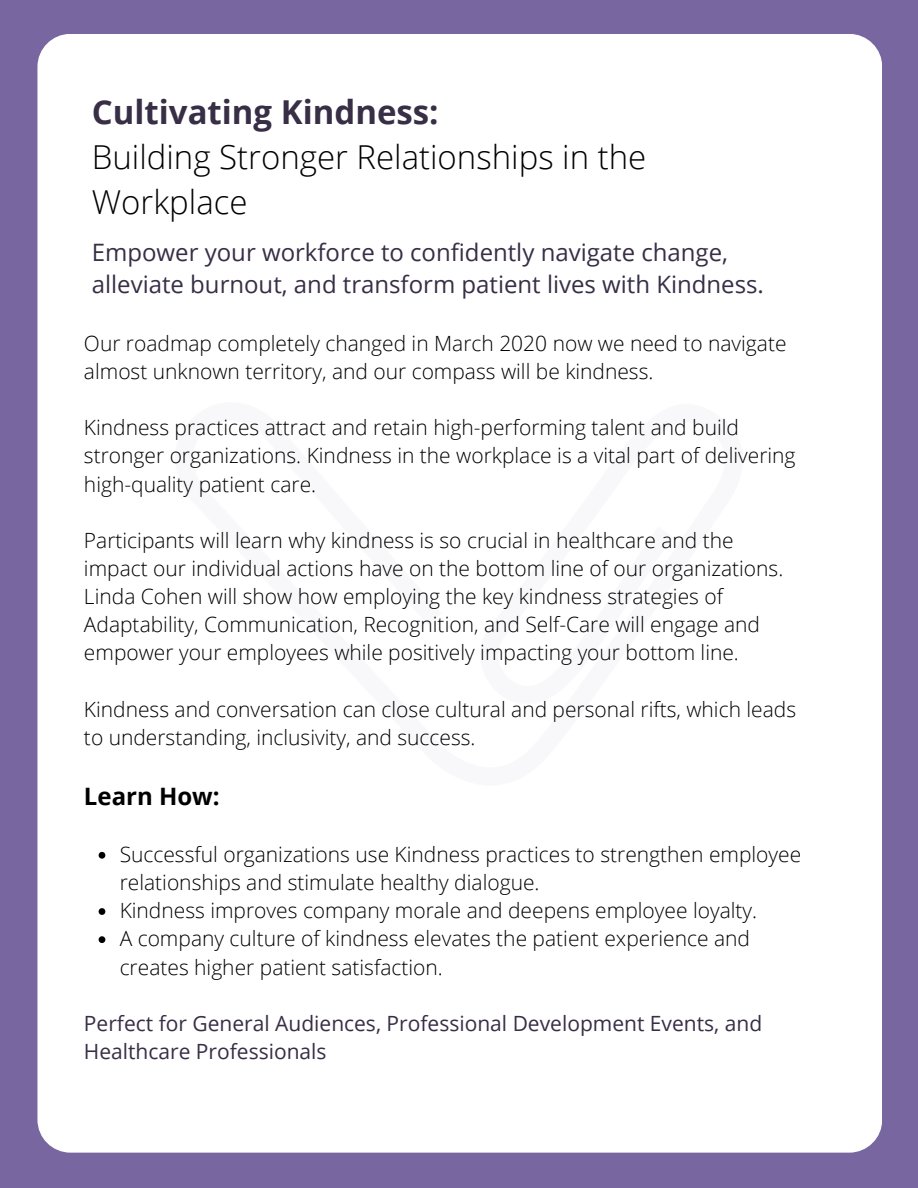
<style>
.page{position:relative;width:918px;height:1188px;background:#7866a1}
.page>*{position:absolute;margin:0;border:0;box-sizing:border-box;transform-origin:0 0}
.t1{font:300 33px/45px "Open Sans";color:#000}
.t2{font:700 33px "Open Sans";color:#382e46}
.t3{font:24px/32.7px "Open Sans";color:#382e46}
.t4{font:700 24px "Open Sans";color:#000}
.t5{font:300 21px/28.2px "Open Sans";color:#000}
.t6{font:21px/28.2px "Open Sans";color:#382e46}
</style>
<div class="page">
<div style="left:37px;top:34px;width:845px;height:1119px;background:#fff;border-radius:33px"></div>
<svg style="left:99px;top:852px;width:6px;height:7px"></svg>
<svg style="left:99px;top:908px;width:6px;height:7px"></svg>
<svg style="left:99px;top:936px;width:6px;height:7px"></svg>
<h1 class="t2" style="left:92px;top:89px;width:348px">Cultivating Kindness:</h1>
<h1 class="t1" style="left:92px;top:133px;width:556px">Building Stronger Relationships in the<br>Workplace</h1>
<p class="t3" style="left:92px;top:235px;width:674px">Empower your workforce to confidently navigate change, alleviate burnout, and transform patient lives with Kindness.</p>
<p class="t5" style="left:84px;top:329px;width:704px">Our roadmap completely changed in March 2020 now we need to navigate almost unknown territory, and our compass will be kindness.</p>
<p class="t5" style="left:84px;top:413px;width:713px">Kindness practices attract and retain high-performing talent and build stronger organizations. Kindness in the workplace is a vital part of delivering high-quality patient care.</p>
<p class="t5" style="left:84px;top:526px;width:701px">Participants will learn why kindness is so crucial in healthcare and the impact our individual actions have on the bottom line of our organizations.<br>Linda Cohen will show how employing the key kindness strategies of Adaptability, Communication, Recognition, and Self-Care will engage and empower your employees while positively impacting your bottom line.</p>
<p class="t5" style="left:84px;top:694px;width:714px">Kindness and conversation can close cultural and personal rifts, which leads to understanding, inclusivity, and success.</p>
<p class="t4" style="left:84px;top:779px;width:137px">Learn How:</p>
<p class="t5" style="left:120px;top:840px;width:683px">Successful organizations use Kindness practices to strengthen employee relationships and stimulate healthy dialogue.<br>Kindness improves company morale and deepens employee loyalty.<br>A company culture of kindness elevates the patient experience and creates higher patient satisfaction.</p>
<p class="t6" style="left:84px;top:1009px;width:680px">Perfect for General Audiences, Professional Development Events, and<br>Healthcare Professionals</p>
</div>
